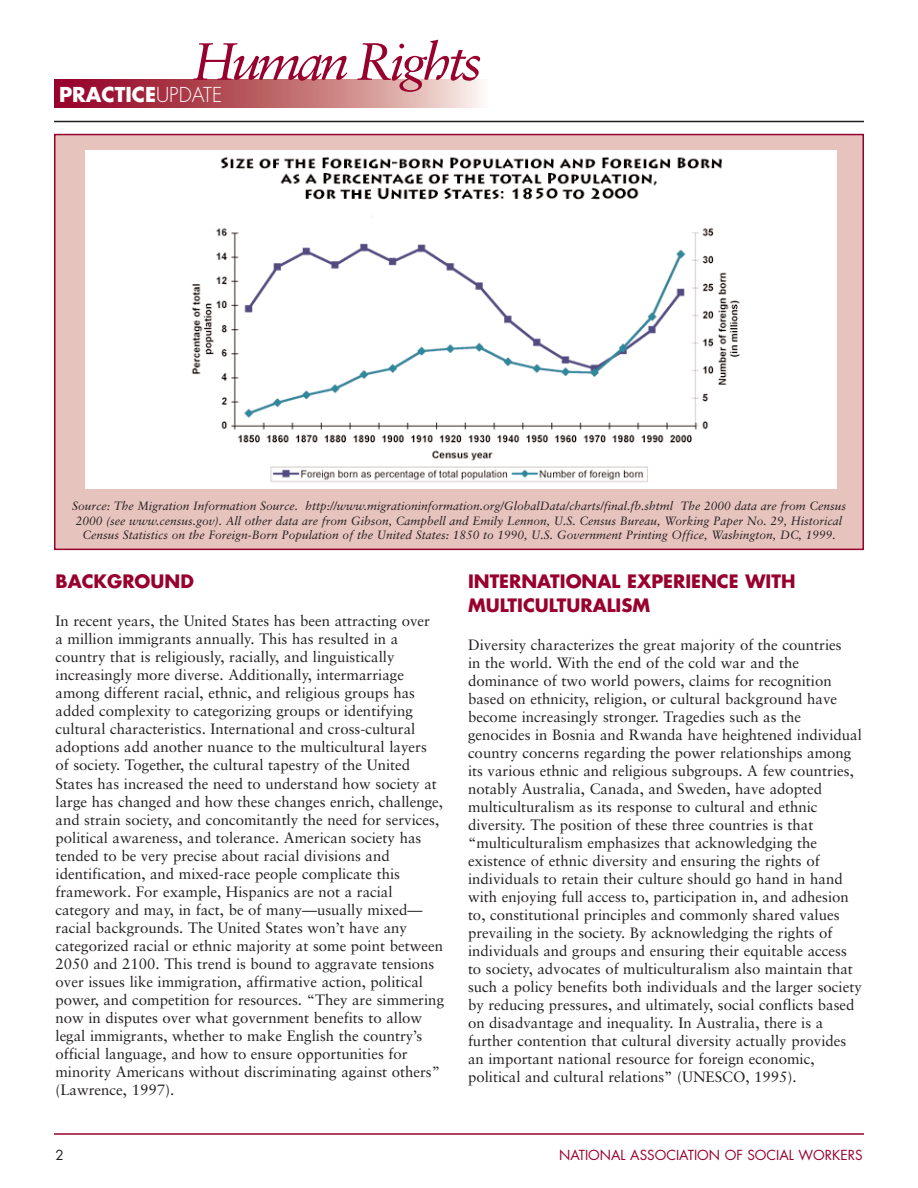
<style>
.page{position:relative;width:918px;height:1188px;background:#fff}
.page>*{position:absolute;margin:0;border:0;box-sizing:border-box;transform-origin:0 0}
.t1{font:italic 52.65px "Sabon";color:#98012d}
.t2{font:700 19.95px "Futura";color:#fff}
.t3{font:700 18px/23.4px "Futura";color:#98012d}
.t4{font:15px/18px "Sabon";color:#231f20}
.t5{font:13.5px "Futura";color:#98012d}
.t6{font:13.5px "Futura";color:#231f20}
.t7{font:italic 12px/14.4px "Sabon";color:#231f20;text-align:center}
.s1{font-weight:300}
</style>
<div class="page">
<hr style="left:54px;top:121px;width:810px;height:1px;background:#231f20">
<hr style="left:54px;top:1133px;width:810px;height:2px;background:#98012d">
<svg style="left:54px;top:80px;width:427px;height:28px;background:#bf6871"></svg>
<div style="left:55px;top:135px;width:808px;height:414px;background:#e7c3be"></div>
<div style="left:54px;top:134px;width:810px;height:416px;border:2px solid #98012d"></div>
<div style="left:86px;top:151px;width:751px;height:338px;background:#fff"></div>
<img style="left:192px;top:156px;width:548px;height:327px">
<h1 class="t1" style="left:192px;top:40px;width:291px">Human Rights</h1>
<h2 class="t2" style="left:59px;top:85px;width:165px">PRACTICE<span class="s1">UPDATE</span></h2>
<p class="t7" style="left:72px;top:500px;width:776px">Source: The Migration Information Source. http://www.migrationinformation.org/GlobalData/charts/final.fb.shtml The 2000 data are from Census<br>2000 (see www.census.gov). All other data are from Gibson, Campbell and Emily Lennon, U.S. Census Bureau, Working Paper No. 29, Historical<br>Census Statistics on the Foreign-Born Population of the United States: 1850 to 1990, U.S. Government Printing Office, Washington, DC, 1999.</p>
<p class="t3" style="left:56px;top:571px;width:140px">BACKGROUND</p>
<p class="t4" style="left:55px;top:613px;width:390px">In recent years, the United States has been attracting over<br>a million immigrants annually. This has resulted in a country that is religiously, racially, and linguistically increasingly more diverse. Additionally, intermarriage among different racial, ethnic, and religious groups has added complexity to categorizing groups or identifying cultural characteristics. International and cross-cultural adoptions add another nuance to the multicultural layers<br>of society. Together, the cultural tapestry of the United States has increased the need to understand how society at large has changed and how these changes enrich, challenge, and strain society, and concomitantly the need for services, political awareness, and tolerance. American society has tended to be very precise about racial divisions and identification, and mixed-race people complicate this framework. For example, Hispanics are not a racial category and may, in fact, be of many—usually mixed— racial backgrounds. The United States won’t have any categorized racial or ethnic majority at some point between 2050 and 2100. This trend is bound to aggravate tensions over issues like immigration, affirmative action, political power, and competition for resources. “They are simmering now in disputes over what government benefits to allow legal immigrants, whether to make English the country’s official language, and how to ensure opportunities for minority Americans without discriminating against others” (Lawrence, 1997).</p>
<p class="t3" style="left:468px;top:571px;width:329px">INTERNATIONAL EXPERIENCE WITH<br>MULTICULTURALISM</p>
<p class="t4" style="left:468px;top:637px;width:395px">Diversity characterizes the great majority of the countries<br>in the world. With the end of the cold war and the dominance of two world powers, claims for recognition based on ethnicity, religion, or cultural background have become increasingly stronger. Tragedies such as the genocides in Bosnia and Rwanda have heightened individual country concerns regarding the power relationships among its various ethnic and religious subgroups. A few countries, notably Australia, Canada, and Sweden, have adopted multiculturalism as its response to cultural and ethnic diversity. The position of these three countries is that “multiculturalism emphasizes that acknowledging the existence of ethnic diversity and ensuring the rights of individuals to retain their culture should go hand in hand with enjoying full access to, participation in, and adhesion to, constitutional principles and commonly shared values prevailing in the society. By acknowledging the rights of individuals and groups and ensuring their equitable access to society, advocates of multiculturalism also maintain that such a policy benefits both individuals and the larger society by reducing pressures, and ultimately, social conflicts based on disadvantage and inequality. In Australia, there is a further contention that cultural diversity actually provides an important national resource for foreign economic, political and cultural relations” (UNESCO, 1995).</p>
<p class="t6" style="left:55px;top:1149px;width:10px">2</p>
<p class="t5" style="left:559px;top:1149px;width:305px">NATIONAL ASSOCIATION OF SOCIAL WORKERS</p>
</div>
